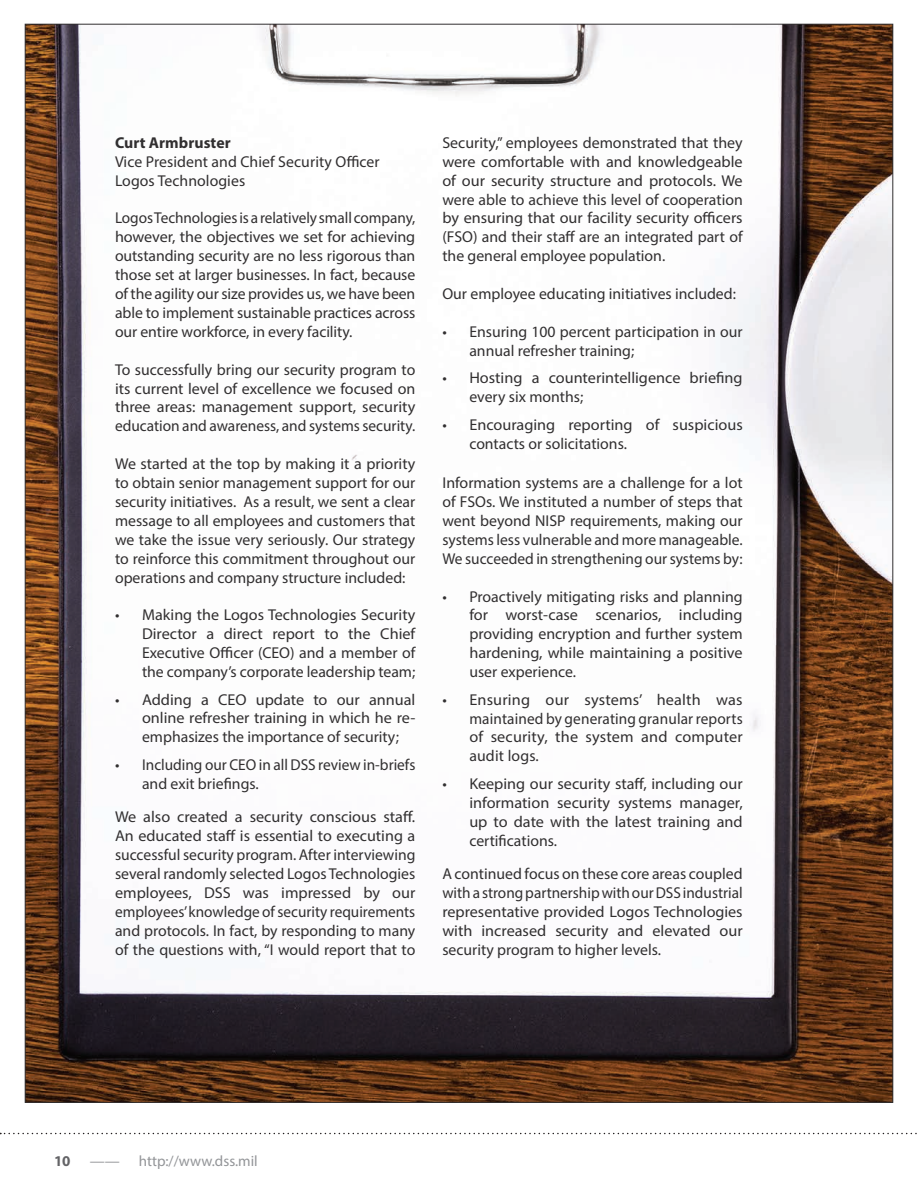
<style>
.page{position:relative;width:918px;height:1188px;background:#fff}
.page>*{position:absolute;margin:0;border:0;box-sizing:border-box;transform-origin:0 0}
.t1{font:15.75px/18.9px "Myriad Pro";color:#312f30;text-align:justify}
.t2{font:700 15.75px "Myriad Pro";letter-spacing:.005em;color:#312f30}
.t3{font:15px "Myriad Pro";color:#939598}
.t4{font:700 15px "Myriad Pro";color:#636366}
</style>
<div class="page">
<svg style="left:0;top:1133px;width:917px;height:1px"></svg>
<img style="left:27px;top:26px;width:864px;height:1075px">
<p class="t2" style="left:115px;top:132px;width:117px">Curt Armbruster</p>
<p class="t1" style="left:115px;top:152px;width:266px">Vice President and Chief Security Officer<br>Logos Technologies</p>
<p class="t1" style="left:115px;top:208px;width:302px">Logos Technologies is a relatively small company, however, the objectives we set for achieving outstanding security are no less rigorous than those set at larger businesses. In fact, because of the agility our size provides us, we have been able to implement sustainable practices across our entire workforce, in every facility.</p>
<p class="t1" style="left:115px;top:360px;width:302px">To successfully bring our security program to its current level of excellence we focused on three areas: management support, security education and awareness, and systems security.</p>
<p class="t1" style="left:115px;top:454px;width:302px">We started at the top by making it a priority to obtain senior management support for our security initiatives. As a result, we sent a clear message to all employees and customers that we take the issue very seriously. Our strategy to reinforce this commitment throughout our operations and company structure included:</p>
<p class="t1" style="left:142px;top:605px;width:275px;text-indent:-27px">• Making the Logos Technologies Security Director a direct report to the Chief Executive Officer (CEO) and a member of the company’s corporate leadership team;</p>
<p class="t1" style="left:142px;top:690px;width:275px;text-indent:-27px">• Adding a CEO update to our annual online refresher training in which he re&shy;emphasizes the importance of security;</p>
<p class="t1" style="left:142px;top:755px;width:275px;text-indent:-27px">• Including our CEO in all DSS review in-briefs and exit briefings.</p>
<p class="t1" style="left:115px;top:807px;width:302px">We also created a security conscious staff.<br>An educated staff is essential to executing a successful security program. After interviewing several randomly selected Logos Technologies employees, DSS was impressed by our employees’ knowledge of security requirements and protocols. In fact, by responding to many of the questions with, “I would report that to</p>
<p class="t1" style="left:442px;top:133px;width:302px">Security,” employees demonstrated that they were comfortable with and knowledgeable of our security structure and protocols. We were able to achieve this level of cooperation by ensuring that our facility security officers (FSO) and their staff are an integrated part of the general employee population.</p>
<p class="t1" style="left:442px;top:284px;width:295px">Our employee educating initiatives included:</p>
<p class="t1" style="left:469px;top:322px;width:275px;text-indent:-27px">• Ensuring 100 percent participation in our annual refresher training;</p>
<p class="t1" style="left:469px;top:368px;width:275px;text-indent:-27px">• Hosting a counterintelligence briefing every six months;</p>
<p class="t1" style="left:469px;top:415px;width:275px;text-indent:-27px">• Encouraging reporting of suspicious contacts or solicitations.</p>
<p class="t1" style="left:442px;top:473px;width:302px">Information systems are a challenge for a lot of FSOs. We instituted a number of steps that went beyond NISP requirements, making our systems less vulnerable and more manageable.<br>We succeeded in strengthening our systems by:</p>
<p class="t1" style="left:469px;top:587px;width:275px;text-indent:-27px">• Proactively mitigating risks and planning for worst-case scenarios, including providing encryption and further system hardening, while maintaining a positive user experience.</p>
<p class="t1" style="left:469px;top:690px;width:275px;text-indent:-27px">• Ensuring our systems’ health was maintained by generating granular reports of security, the system and computer audit logs.</p>
<p class="t1" style="left:469px;top:774px;width:275px;text-indent:-27px">• Keeping our security staff, including our information security systems manager, up to date with the latest training and certifications.</p>
<p class="t1" style="left:442px;top:864px;width:302px">A continued focus on these core areas coupled with a strong partnership with our DSS industrial representative provided Logos Technologies with increased security and elevated our security program to higher levels.</p>
<p class="t4" style="left:54px;top:1151px;width:18px">10</p>
<p class="t3" style="left:90px;top:1152px;width:31px">——</p>
<p class="t3" style="left:139px;top:1152px;width:120px">http://www.dss.mil</p>
</div>
